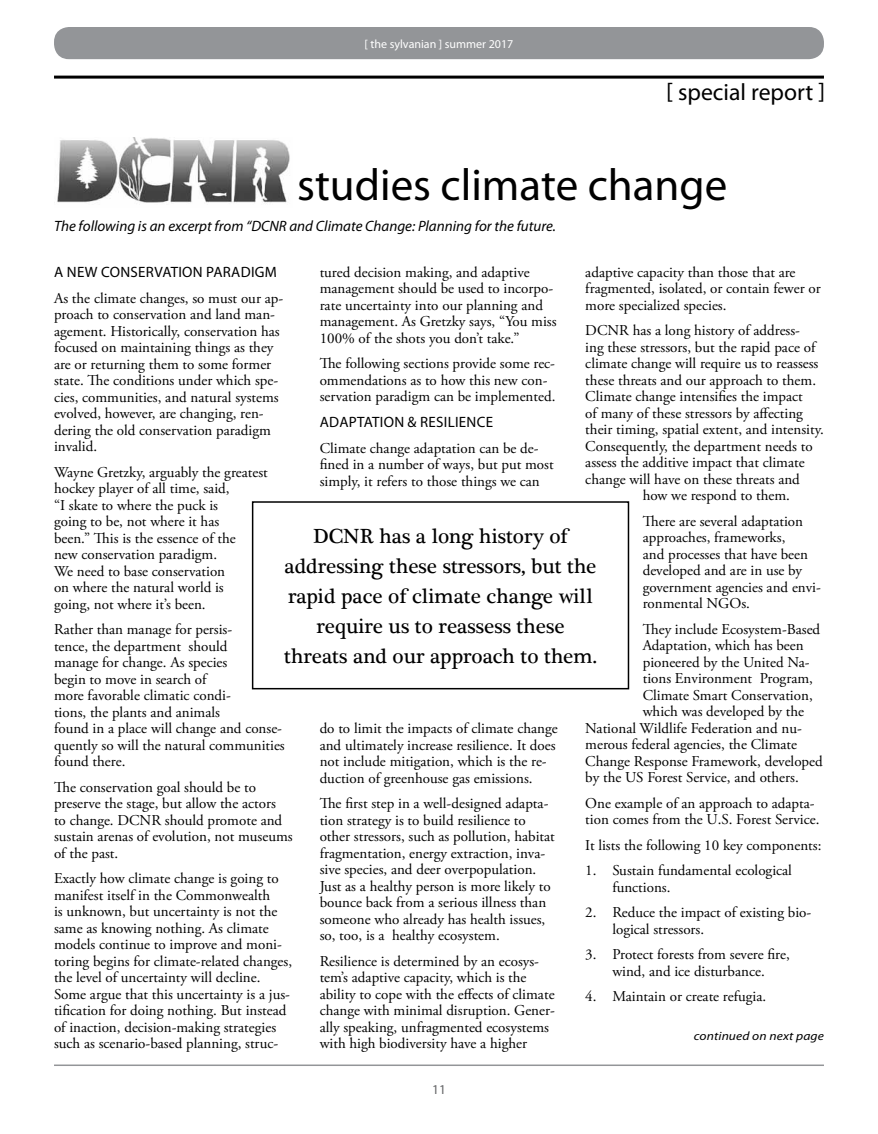
<style>
.page{position:relative;width:878px;height:1134px;background:#fff}
.page>*{position:absolute;margin:0;border:0;box-sizing:border-box;transform-origin:0 0}
.t1{font:45px "Myriad Pro";color:#000}
.t2{font:23.7px "Myriad Pro";color:#000}
.t3{font:21px/30px "Plantagenet Cherokee";color:#000;text-align:center}
.t4{font:15px/16.5px "Adobe Garamond Pro";color:#000}
.t5{font:italic 15px "Myriad Pro";color:#000}
.t6{font:15px "Myriad Pro";letter-spacing:.02em;color:#000}
.t7{font:13.5px "Myriad Pro";color:#636466}
.t8{font:italic 12.15px "Myriad Pro";letter-spacing:.01em;color:#000;scale:1.11 1}
.t9{font:12px "Myriad Pro";color:#fff}
</style>
<div class="page">
<div style="left:54px;top:27px;width:770px;height:32px;background:#939598;border-radius:15px"></div>
<hr style="left:54px;top:1065px;width:770px;height:1px;background:#939598">
<hr style="left:54px;top:76px;width:770px;height:3px;background:#000">
<div style="left:252px;top:501px;width:377px;height:188px;border:2px solid #000"></div>
<img style="left:57px;top:137px;width:233px;height:66px">
<p class="t9" style="left:364px;top:37px;width:150px">[ the sylvanian ] summer 2017</p>
<h2 class="t2" style="left:666px;top:77px;width:161px">[ special report ]</h2>
<h1 class="t1" style="left:297px;top:157px;width:431px">studies climate change</h1>
<p class="t5" style="left:54px;top:216px;width:503px">The following is an excerpt from “DCNR and Climate Change: Planning for the future.</p>
<p class="t4" style="left:585px;top:264px;width:237px">adaptive capacity than those that are fragmented, isolated, or contain fewer or more specialized species.</p>
<p class="t4" style="left:585px;top:323px;width:216px">DCNR has a long history of address-</p>
<p class="t4" style="left:585px;top:339px;width:231px">ing these stressors, but the rapid pace of</p>
<p class="t4" style="left:585px;top:356px;width:235px">climate change will require us to reassess</p>
<p class="t4" style="left:585px;top:372px;width:232px">these threats and our approach to them.</p>
<p class="t4" style="left:585px;top:389px;width:219px">Climate change intensifies the impact</p>
<p class="t4" style="left:585px;top:405px;width:219px">of many of these stressors by affecting</p>
<p class="t4" style="left:585px;top:422px;width:240px">their timing, spatial extent, and intensity.</p>
<p class="t4" style="left:585px;top:438px;width:229px">Consequently, the department needs to</p>
<p class="t4" style="left:585px;top:455px;width:221px">assess the additive impact that climate</p>
<p class="t4" style="left:585px;top:471px;width:216px">change will have on these threats and</p>
<p class="t4" style="left:642px;top:488px;width:149px">how we respond to them.</p>
<p class="t4" style="left:642px;top:513px;width:180px">There are several adaptation approaches, frameworks,<br>and processes that have been developed and are in use by government agencies and envi&shy;ronmental NGOs.</p>
<p class="t4" style="left:642px;top:621px;width:179px">They include Ecosystem-Based</p>
<p class="t4" style="left:642px;top:638px;width:162px">Adaptation, which has been</p>
<p class="t4" style="left:642px;top:654px;width:168px">pioneered by the United Na-</p>
<p class="t4" style="left:642px;top:671px;width:172px">tions Environment Program,</p>
<p class="t4" style="left:642px;top:687px;width:171px">Climate Smart Conservation,</p>
<p class="t4" style="left:642px;top:704px;width:163px">which was developed by the</p>
<p class="t4" style="left:585px;top:720px;width:218px">National Wildlife Federation and nu-</p>
<p class="t4" style="left:585px;top:737px;width:213px">merous federal agencies, the Climate</p>
<p class="t4" style="left:585px;top:753px;width:239px">Change Response Framework, developed</p>
<p class="t4" style="left:585px;top:770px;width:215px">by the US Forest Service, and others.</p>
<p class="t4" style="left:585px;top:795px;width:236px">One example of an approach to adapta&shy;tion comes from the U.S. Forest Service.</p>
<p class="t4" style="left:585px;top:837px;width:238px">It lists the following 10 key components:</p>
<p class="t4" style="left:612px;top:863px;width:181px;text-indent:-27px">1. Sustain fundamental ecological functions.</p>
<p class="t4" style="left:612px;top:905px;width:200px;text-indent:-27px">2. Reduce the impact of existing bio&shy;logical stressors.</p>
<p class="t4" style="left:585px;top:947px;width:206px;text-align:center">3. Protect forests from severe fire, wind, and ice disturbance.</p>
<p class="t4" style="left:585px;top:989px;width:182px">4. Maintain or create refugia.</p>
<p class="t4" style="left:319px;top:264px;width:238px">tured decision making, and adaptive management should be used to incorpo&shy;rate uncertainty into our planning and management. As Gretzky says, “You miss 100% of the shots you don’t take.”</p>
<p class="t4" style="left:319px;top:356px;width:237px">The following sections provide some rec&shy;ommendations as to how this new con&shy;servation paradigm can be implemented.</p>
<p class="t6" style="left:320px;top:413px;width:175px">Adaptation &amp; Resilience</p>
<p class="t4" style="left:319px;top:440px;width:235px">Climate change adaptation can be de&shy;fined in a number of ways, but put most simply, it refers to those things we can</p>
<p class="t6" style="left:54px;top:263px;width:224px">A New Conservation Paradigm</p>
<p class="t4" style="left:54px;top:290px;width:231px">As the climate changes, so must our ap&shy;proach to conservation and land man&shy;agement. Historically, conservation has focused on maintaining things as they are or returning them to some former state. The conditions under which spe&shy;cies, communities, and natural systems evolved, however, are changing, ren&shy;dering the old conservation paradigm invalid.</p>
<p class="t4" style="left:54px;top:464px;width:215px">Wayne Gretzky, arguably the greatest hockey player of all time, said,<br>“I skate to where the puck is<br>going to be, not where it has<br>been.” This is the essence of the<br>new conservation paradigm.<br>We need to base conservation<br>on where the natural world is<br>going, not where it’s been.</p>
<p class="t4" style="left:54px;top:622px;width:232px">Rather than manage for persis-<br>tence, the department should<br>manage for change. As species<br>begin to move in search of<br>more favorable climatic condi-<br>tions, the plants and animals<br>found in a place will change and conse&shy;quently so will the natural communities found there.</p>
<p class="t4" style="left:54px;top:779px;width:240px">The conservation goal should be to preserve the stage, but allow the actors<br>to change. DCNR should promote and sustain arenas of evolution, not museums of the past.</p>
<p class="t4" style="left:54px;top:871px;width:239px">Exactly how climate change is going to manifest itself in the Commonwealth<br>is unknown, but uncertainty is not the same as knowing nothing. As climate models continue to improve and moni&shy;toring begins for climate-related changes, the level of uncertainty will decline.<br>Some argue that this uncertainty is a jus&shy;tification for doing nothing. But instead of inaction, decision-making strategies such as scenario-based planning, struc-</p>
<h3 class="t3" style="left:284px;top:522px;width:314px">DCNR has a long history of addressing these stressors, but the rapid pace of climate change will require us to reassess these threats and our approach to them.</h3>
<p class="t4" style="left:319px;top:721px;width:239px">do to limit the impacts of climate change and ultimately increase resilience. It does not include mitigation, which is the re&shy;duction of greenhouse gas emissions.</p>
<p class="t4" style="left:319px;top:796px;width:236px">The first step in a well-designed adapta&shy;tion strategy is to build resilience to other stressors, such as pollution, habitat fragmentation, energy extraction, inva&shy;sive species, and deer overpopulation.<br>Just as a healthy person is more likely to bounce back from a serious illness than someone who already has health issues, so, too, is a healthy ecosystem.</p>
<p class="t4" style="left:319px;top:953px;width:237px">Resilience is determined by an ecosys&shy;tem’s adaptive capacity, which is the ability to cope with the effects of climate change with minimal disruption. Gener&shy;ally speaking, unfragmented ecosystems with high biodiversity have a higher</p>
<p class="t8" style="left:693px;top:1029px;width:119px">continued on next page</p>
<p class="t7" style="left:432px;top:1081px;width:15px">11</p>
</div>
